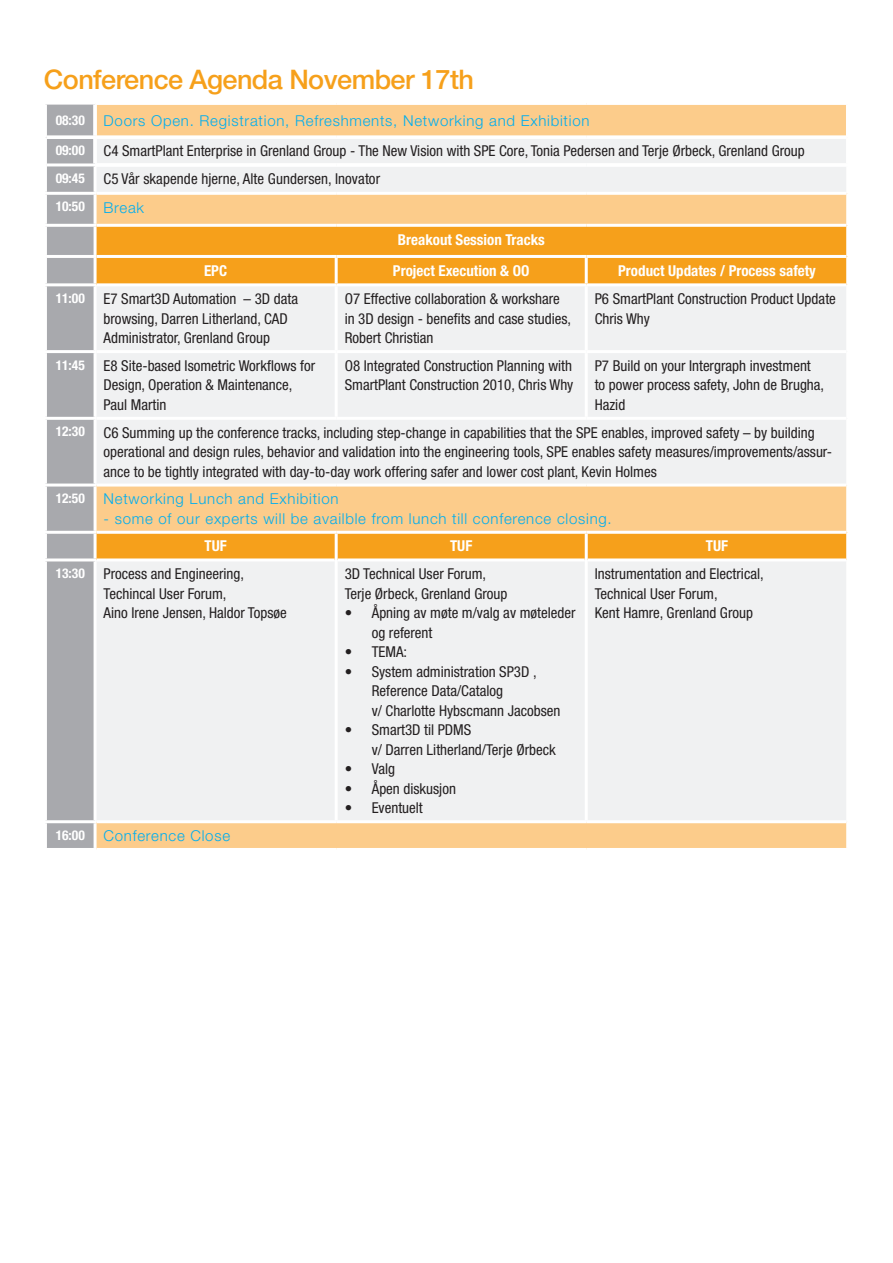
<style>
.page{position:relative;width:893px;height:1263px;background:#fff}
.page>*{position:absolute;margin:0;border:0;box-sizing:border-box;transform-origin:0 0}
.t1{font:500 27px "Helvetica Neue LT Std";letter-spacing:-.02em;color:#f6a01b}
.t2{font:condensed 15px/19.5px "Helvetica Neue LT Std";color:#231f20}
.t3{font:300 15px "Helvetica Neue LT Std";letter-spacing:.05em;color:#00aeef}
.t4{font:700 condensed 15px "Helvetica Neue LT Std";color:#fff}
.t5{font:700 condensed 13.5px "Helvetica Neue LT Std";color:#fff}
.s1{font-weight:700;font-size:13.5px;color:#fff}
.s2{font-weight:300;font-stretch:normal;color:#00aeef}
.s3{font-weight:300;font-stretch:normal;font-size:15px;color:#00aeef}
.s4{font-weight:700;font-stretch:condensed;font-size:13.5px;color:#fff}
</style>
<div class="page">
<div style="left:97px;top:105px;width:749px;height:743px;background:#fccc8b"></div>
<svg style="left:97px;top:139px;width:749px;height:681px;fill:#f0f1f2"></svg>
<svg style="left:97px;top:227px;width:749px;height:331px;fill:#f0f1f2"></svg>
<hr style="left:95px;top:136px;width:241px;height:3px;background:#fff">
<hr style="left:336px;top:136px;width:250px;height:3px;background:#fff">
<hr style="left:586px;top:136px;width:260px;height:3px;background:#fff">
<hr style="left:95px;top:163px;width:241px;height:3px;background:#fff">
<hr style="left:336px;top:163px;width:250px;height:3px;background:#fff">
<hr style="left:586px;top:163px;width:263px;height:3px;background:#fff">
<hr style="left:97px;top:192px;width:239px;height:3px;background:#fff">
<hr style="left:336px;top:192px;width:250px;height:3px;background:#fff">
<hr style="left:586px;top:192px;width:260px;height:3px;background:#fff">
<hr style="left:97px;top:224px;width:239px;height:3px;background:#fff">
<hr style="left:336px;top:224px;width:250px;height:3px;background:#fff">
<hr style="left:586px;top:224px;width:260px;height:3px;background:#fff">
<hr style="left:97px;top:531px;width:239px;height:3px;background:#fff">
<hr style="left:336px;top:531px;width:250px;height:3px;background:#fff">
<hr style="left:586px;top:531px;width:260px;height:3px;background:#fff">
<hr style="left:97px;top:558px;width:238px;height:3px;background:#fff">
<hr style="left:338px;top:558px;width:247px;height:3px;background:#fff">
<hr style="left:588px;top:558px;width:258px;height:3px;background:#fff">
<hr style="left:335px;top:258px;width:3px;height:25px;background:#fff">
<hr style="left:585px;top:258px;width:3px;height:25px;background:#fff">
<hr style="left:335px;top:286px;width:3px;height:64px;background:#fff">
<hr style="left:585px;top:286px;width:3px;height:64px;background:#fff">
<hr style="left:335px;top:353px;width:3px;height:64px;background:#fff">
<hr style="left:585px;top:353px;width:3px;height:64px;background:#fff">
<hr style="left:335px;top:534px;width:3px;height:26px;background:#fff">
<hr style="left:585px;top:534px;width:3px;height:26px;background:#fff">
<hr style="left:335px;top:560px;width:3px;height:260px;background:#fff">
<hr style="left:585px;top:560px;width:3px;height:260px;background:#fff">
<hr style="left:97px;top:255px;width:239px;height:3px;background:#fff">
<hr style="left:336px;top:255px;width:250px;height:3px;background:#fff">
<hr style="left:586px;top:255px;width:260px;height:3px;background:#fff">
<hr style="left:97px;top:283px;width:239px;height:3px;background:#fff">
<hr style="left:336px;top:283px;width:250px;height:3px;background:#fff">
<hr style="left:586px;top:283px;width:260px;height:3px;background:#fff">
<hr style="left:97px;top:350px;width:239px;height:3px;background:#fff">
<hr style="left:336px;top:350px;width:250px;height:3px;background:#fff">
<hr style="left:586px;top:350px;width:260px;height:3px;background:#fff">
<hr style="left:97px;top:417px;width:239px;height:3px;background:#fff">
<hr style="left:336px;top:417px;width:250px;height:3px;background:#fff">
<hr style="left:586px;top:417px;width:260px;height:3px;background:#fff">
<hr style="left:97px;top:483px;width:239px;height:3px;background:#fff">
<hr style="left:336px;top:483px;width:250px;height:3px;background:#fff">
<hr style="left:586px;top:483px;width:260px;height:3px;background:#fff">
<hr style="left:97px;top:820px;width:239px;height:3px;background:#fff">
<hr style="left:336px;top:820px;width:250px;height:3px;background:#fff">
<hr style="left:586px;top:820px;width:260px;height:3px;background:#fff">
<hr style="left:95px;top:166px;width:241px;height:1px;background:#fff">
<hr style="left:336px;top:166px;width:250px;height:1px;background:#fff">
<hr style="left:586px;top:166px;width:263px;height:1px;background:#fff">
<svg style="left:45px;top:104px;width:52px;height:745px;background:#b4b5b8"></svg>
<h1 class="t1" style="left:44px;top:64px;width:431px">Conference Agenda November 17th</h1>
<p class="t2" style="left:56px;top:105px;width:751px;line-height:30.9px"><span class="s1">08:30</span> <span class="s2">Doors Open. Registration, Refreshments, Networking and Exhibition<br></span><span class="s1">09:00</span> C4 SmartPlant Enterprise in Grenland Group - The New Vision with SPE Core, Tonia Pedersen and Terje Ørbeck, Grenland Group</p>
<p class="t2" style="left:56px;top:169px;width:326px"><span class="s1">09:45</span> C5 Vår skapende hjerne, Alte Gundersen, Inovator</p>
<p class="t5" style="left:56px;top:198px;width:90px">10:50 <span class="s3">Break</span></p>
<p class="t4" style="left:398px;top:230px;width:149px">Breakout Session Tracks</p>
<p class="t4" style="left:204px;top:261px;width:25px">EPC</p>
<p class="t4" style="left:393px;top:261px;width:138px">Project Execution &amp; OO</p>
<p class="t4" style="left:618px;top:261px;width:199px">Product Updates / Process safety</p>
<p class="t2" style="left:104px;top:289px;width:196px;text-indent:-48px"><span class="s1">11:00</span> E7 Smart3D Automation – 3D data browsing, Darren Litherland, CAD<br>Administrator, Grenland Group</p>
<p class="t2" style="left:345px;top:289px;width:228px">O7 Effective collaboration &amp; workshare in 3D design - benefits and case studies,<br>Robert Christian</p>
<p class="t2" style="left:595px;top:289px;width:243px">P6 SmartPlant Construction Product Update<br>Chris Why</p>
<p class="t2" style="left:104px;top:356px;width:213px;text-indent:-48px"><span class="s1">11:45</span> E8 Site-based Isometric Workflows for<br>Design, Operation &amp; Maintenance,<br>Paul Martin</p>
<p class="t2" style="left:345px;top:356px;width:230px">O8 Integrated Construction Planning with<br>SmartPlant Construction 2010, Chris Why</p>
<p class="t2" style="left:595px;top:356px;width:231px">P7 Build on your Intergraph investment to power process safety, John de Brugha,<br>Hazid</p>
<p class="t2" style="left:104px;top:422px;width:730px;text-indent:-48px"><span class="s1">12:30</span> C6 Summing up the conference tracks, including step-change in capabilities that the SPE enables, improved safety – by building operational and design rules, behavior and validation into the engineering tools, SPE enables safety measures/improvements/assur&shy;ance to be tightly integrated with day-to-day work offering safer and lower cost plant, Kevin Holmes</p>
<p class="t3" style="left:56px;top:490px;width:284px"><span class="s4">12:50</span> Networking Lunch and Exhibition</p>
<p class="t3" style="left:104px;top:509px;width:510px">- some of our experts will be availble from lunch till conference closing.</p>
<p class="t4" style="left:204px;top:537px;width:24px">TUF</p>
<p class="t4" style="left:450px;top:537px;width:24px">TUF</p>
<p class="t4" style="left:706px;top:537px;width:24px">TUF</p>
<p class="t2" style="left:104px;top:564px;width:185px;text-indent:-48px"><span class="s1">13:30</span> Process and Engineering,<br>Techincal User Forum,<br>Aino Irene Jensen, Haldor Topsøe</p>
<p class="t2" style="left:345px;top:564px;width:164px">3D Technical User Forum,<br>Terje Ørbeck, Grenland Group</p>
<p class="t2" style="left:595px;top:564px;width:170px">Instrumentation and Electrical,<br>Technical User Forum,<br>Kent Hamre, Grenland Group</p>
<p class="t2" style="left:372px;top:603px;width:205px;text-indent:-27px">• Åpning av møte m/valg av møteleder og referent</p>
<p class="t2" style="left:345px;top:642px;width:64px">• TEMA:</p>
<p class="t2" style="left:372px;top:661px;width:190px;text-indent:-27px">• System administration SP3D ,<br>Reference Data/Catalog<br>v/ Charlotte Hybscmann Jacobsen</p>
<p class="t2" style="left:372px;top:720px;width:186px;text-indent:-27px">• Smart3D til PDMS<br>v/ Darren Litherland/Terje Ørbeck</p>
<p class="t2" style="left:345px;top:759px;width:52px">• Valg</p>
<p class="t2" style="left:345px;top:778px;width:113px">• Åpen diskusjon</p>
<p class="t2" style="left:345px;top:798px;width:80px">• Eventuelt</p>
<p class="t3" style="left:56px;top:826px;width:176px"><span class="s4">16:00</span> Conference Close</p>
</div>
